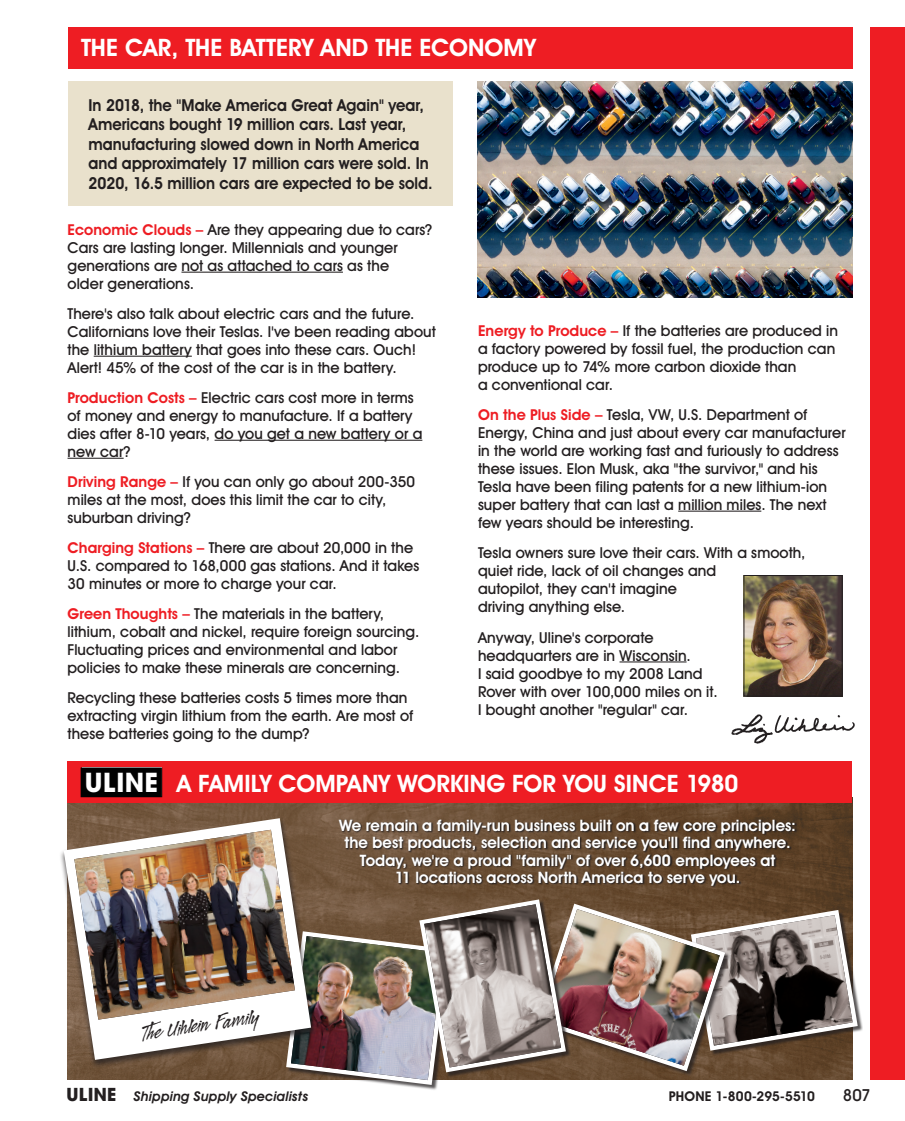
<style>
.page{position:relative;width:905px;height:1121px;background:#fff}
.page>*{position:absolute;margin:0;border:0;box-sizing:border-box;transform-origin:0 0}
.t1{font:27px "Uline Two Knine";color:#010101}
.Headline_x2{font:700 24px "Uline Two Knine";letter-spacing:.005em;color:#fff}
.t2{font:23.1px "Legault Std";color:#231f20}
.Body_Copy{font:700 16.5px/19.5px "Uline Two Knine";letter-spacing:.005em;color:#231f20;scale:.94 1}
.t3{font:16.5px "Uline Two Knine";color:#231f20}
.t4{font:700 15.75px/17.2px "Uline Two Knine";letter-spacing:.005em;color:#fff;text-align:center}
.Body_Copy-2{font:15px/18px "Uline Two Knine";letter-spacing:.005em;color:#231f20}
.t5{font:italic 13.5px "Uline Two Knine";letter-spacing:.005em;color:#231f20}
.t6{font:700 13.5px "Uline Two Knine";letter-spacing:.005em;color:#231f20}
.s1{font-weight:700;color:#ee1d23}
.s2{font-style:normal;font-size:18.3px}
</style>
<div class="page">
<div style="left:870px;top:27px;width:34px;height:1052px;background:#ee1d23"></div>
<div style="left:68px;top:27px;width:784px;height:41px;background:#ee1d23"></div>
<img style="left:745px;top:577px;width:95px;height:117px">
<div style="left:743px;top:575px;width:99px;height:121px;border:1px solid #231f20"></div>
<img style="left:731px;top:714px;width:124px;height:30px">
<img style="left:68px;top:803px;width:784px;height:276px">
<img style="left:477px;top:81px;width:375px;height:216px">
<div style="left:68px;top:761px;width:784px;height:42px;background:#ee1d23"></div>
<div style="left:691px;top:910px;width:172px;height:145px;background:#231f20;opacity:.75"></div>
<div style="left:287px;top:932px;width:167px;height:158px;background:#231f20;opacity:.75"></div>
<img style="left:286px;top:899px;width:571px;height:185px">
<img style="left:424px;top:904px;width:137px;height:163px">
<div style="left:59px;top:816px;width:258px;height:252px;background:#231f20;opacity:.75"></div>
<svg style="left:64px;top:818px;width:247px;height:241px"></svg>
<img style="left:74px;top:829px;width:221px;height:190px">
<div style="left:68px;top:81px;width:384px;height:125px;background:#e9e1cc"></div>
<hr style="left:181px;top:272px;width:162px;height:1px;background:#231f20">
<hr style="left:94px;top:356px;width:98px;height:1px;background:#231f20">
<hr style="left:214px;top:440px;width:208px;height:1px;background:#231f20">
<hr style="left:68px;top:458px;width:56px;height:1px;background:#231f20">
<hr style="left:678px;top:510px;width:83px;height:1px;background:#231f20">
<hr style="left:619px;top:661px;width:67px;height:1px;background:#231f20">
<div style="left:82px;top:767px;width:80px;height:29px;background:#fff"></div>
<svg style="left:338px;top:819px;width:458px;height:69px"></svg>
<p class="Headline_x2" style="left:81px;top:33px;width:456px">THE CAR, THE BATTERY AND THE ECONOMY</p>
<p class="Body_Copy" style="left:88px;top:95px;width:367px">In 2018, the "Make America Great Again" year, Americans bought 19 million cars. Last year, manufacturing slowed down in North America and approximately 17 million cars were sold. In 2020, 16.5 million cars are expected to be sold.</p>
<p class="Body_Copy-2" style="left:68px;top:220px;width:366px"><span class="s1">Economic Clouds –</span> Are they appearing due to cars?<br>Cars are lasting longer. Millennials and younger generations are not as attached to cars as the<br>older generations.</p>
<p class="Body_Copy-2" style="left:68px;top:304px;width:370px">There's also talk about electric cars and the future.<br>Californians love their Teslas. I've been reading about the lithium battery that goes into these cars. Ouch!<br>Alert! 45% of the cost of the car is in the battery.</p>
<p class="Body_Copy-2" style="left:68px;top:388px;width:356px"><span class="s1">Production Costs –</span> Electric cars cost more in terms of money and energy to manufacture. If a battery dies after 8-10 years, do you get a new battery or a new car?</p>
<p class="Body_Copy-2" style="left:68px;top:472px;width:349px"><span class="s1">Driving Range –</span> If you can only go about 200-350 miles at the most, does this limit the car to city, suburban driving?</p>
<p class="Body_Copy-2" style="left:68px;top:538px;width:353px"><span class="s1">Charging Stations –</span> There are about 20,000 in the<br>U.S. compared to 168,000 gas stations. And it takes<br>30 minutes or more to charge your car.</p>
<p class="Body_Copy-2" style="left:68px;top:604px;width:353px"><span class="s1">Green Thoughts –</span> The materials in the battery, lithium, cobalt and nickel, require foreign sourcing.<br>Fluctuating prices and environmental and labor policies to make these minerals are concerning.</p>
<p class="Body_Copy-2" style="left:68px;top:688px;width:347px">Recycling these batteries costs 5 times more than extracting virgin lithium from the earth. Are most of these batteries going to the dump?</p>
<p class="Body_Copy-2" style="left:478px;top:321px;width:361px"><span class="s1">Energy to Produce –</span> If the batteries are produced in a factory powered by fossil fuel, the production can produce up to 74% more carbon dioxide than<br>a conventional car.</p>
<p class="Body_Copy-2" style="left:478px;top:405px;width:369px"><span class="s1">On the Plus Side –</span> Tesla, VW, U.S. Department of Energy, China and just about every car manufacturer in the world are working fast and furiously to address these issues. Elon Musk, aka "the survivor," and his Tesla have been filing patents for a new lithium-ion super battery that can last a million miles. The next few years should be interesting.</p>
<p class="Body_Copy-2" style="left:478px;top:543px;width:329px">Tesla owners sure love their cars. With a smooth, quiet ride, lack of oil changes and<br>autopilot, they can't imagine<br>driving anything else.</p>
<p class="Body_Copy-2" style="left:478px;top:628px;width:241px">Anyway, Uline's corporate headquarters are in Wisconsin.<br>I said goodbye to my 2008 Land<br>Rover with over 100,000 miles on it.<br>I bought another "regular" car.</p>
<p class="t1" style="left:81px;top:765px;width:83px">π</p>
<p class="Headline_x2" style="left:177px;top:768px;width:563px">A FAMILY COMPANY WORKING FOR YOU SINCE 1980</p>
<p class="t4" style="left:339px;top:817px;width:458px">We remain a family-run business built on a few core principles: the best products, selection and service you'll find anywhere.<br>Today, we're a proud "family" of over 6,600 employees at<br>11 locations across North America to serve you.</p>
<p class="t2" style="left:139px;top:1023px;width:122px;rotate:-9deg">Th e Uihlein Family</p>
<p class="t5" style="left:68px;top:1088px;width:242px"><span class="s2">∏</span> Shipping Supply Specialists</p>
<p class="t6" style="left:669px;top:1088px;width:147px">PHONE 1-800-295-5510</p>
<p class="t3" style="left:842px;top:1085px;width:29px">807</p>
</div>
